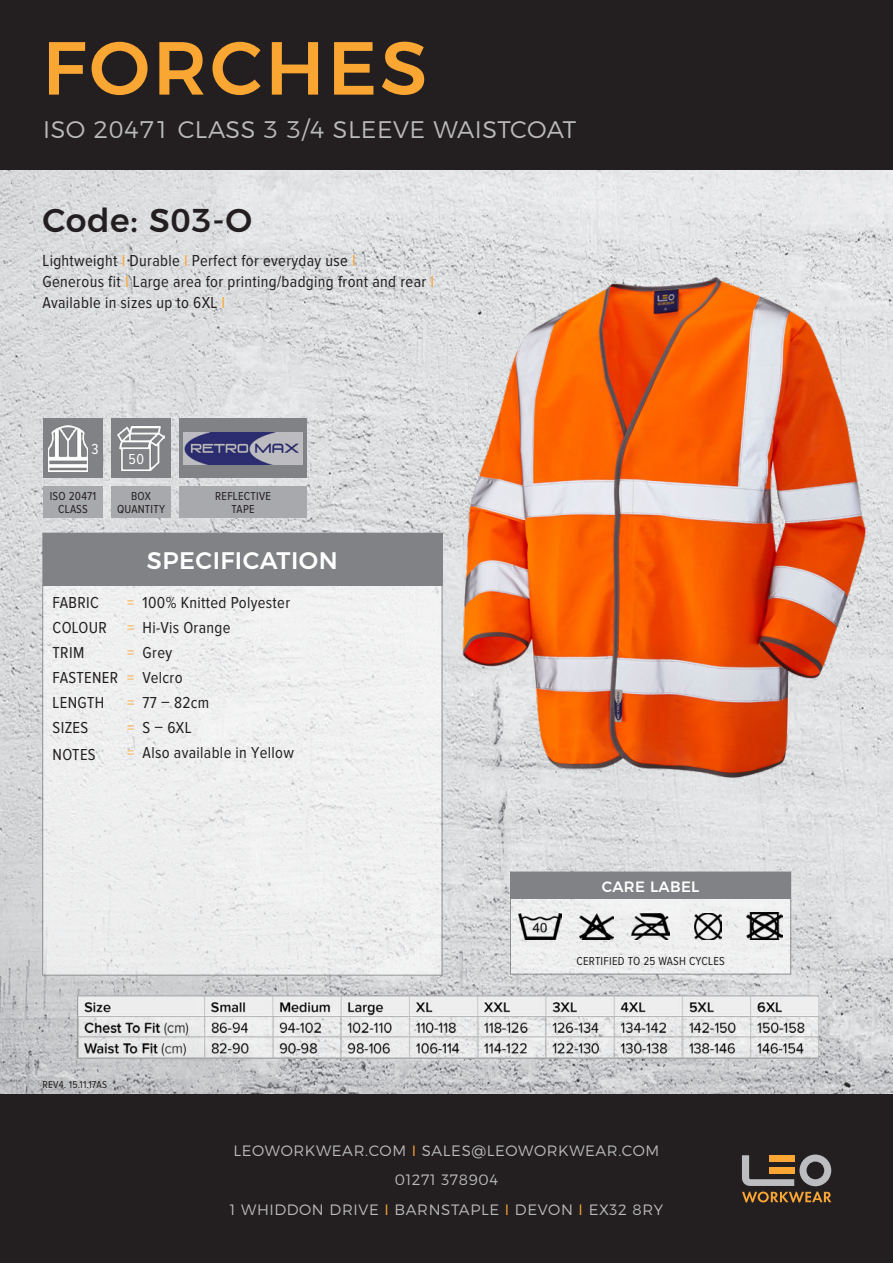
<style>
.page{position:relative;width:893px;height:1263px;background:#fff}
.page>*{position:absolute;margin:0;border:0;box-sizing:border-box;transform-origin:0 0}
.t1{font:500 75px "Montserrat";letter-spacing:.04em;color:#faa633}
.t2{font:500 33px "Montserrat";letter-spacing:.02em;color:#231f20}
.subhead{font:300 24px "Montserrat";letter-spacing:.02em;color:#bababc}
.subhead-2{font:500 24px "Montserrat";letter-spacing:.02em;color:#fff}
.body{font:16.5px/21px "Proxima Nova Cond";letter-spacing:.02em;color:#231f20}
.body-2{font:300 15px "Montserrat";letter-spacing:.04em;color:#bababc}
.subhead-3{font:500 15px "Montserrat";letter-spacing:.02em;color:#fff}
.body-3{font:15px "Proxima Nova Cond";color:#fff}
.body-4{font:12px/13.5px "Proxima Nova Cond";letter-spacing:.02em;color:#231f20;text-align:center}
.body-5{font:10.5px "Proxima Nova Cond";letter-spacing:.02em;color:#231f20}
.s1{color:#faa633}
</style>
<div class="page">
<img style="left:0;top:169px;width:893px;height:925px">
<div style="left:510px;top:872px;width:281px;height:102px;background:#efeff0"></div>
<div style="left:43px;top:533px;width:399px;height:442px;background:#efeff0"></div>
<div style="left:0;top:0;width:893px;height:169px;background:#231f20"></div>
<div style="left:0;top:1094px;width:893px;height:169px;background:#231f20"></div>
<div style="left:43px;top:419px;width:60px;height:59px;background:#808285"></div>
<div style="left:43px;top:533px;width:399px;height:53px;background:#808285"></div>
<div style="left:510px;top:872px;width:281px;height:27px;background:#808285"></div>
<div style="left:43px;top:486px;width:60px;height:32px;background:#a8a9ad"></div>
<div style="left:111px;top:419px;width:60px;height:59px;background:#808285"></div>
<div style="left:111px;top:486px;width:60px;height:32px;background:#a8a9ad"></div>
<div style="left:179px;top:419px;width:128px;height:59px;background:#808285"></div>
<div style="left:179px;top:486px;width:128px;height:32px;background:#a8a9ad"></div>
<img style="left:76px;top:993px;width:742px;height:66px">
<svg style="left:742px;top:1155px;width:89px;height:47px"></svg>
<img style="left:184px;top:433px;width:119px;height:31px">
<img style="left:48px;top:425px;width:39px;height:47px">
<img style="left:117px;top:426px;width:48px;height:44px">
<img style="left:519px;top:913px;width:42px;height:27px">
<img style="left:579px;top:913px;width:35px;height:27px">
<img style="left:632px;top:913px;width:37px;height:27px">
<img style="left:694px;top:913px;width:28px;height:27px">
<img style="left:747px;top:913px;width:35px;height:27px">
<img style="left:436px;top:256px;width:448px;height:554px">
<p class="t1" style="left:43px;top:8px;width:386px">FORCHES</p>
<p class="subhead" style="left:43px;top:110px;width:534px">ISO 20471 CLASS 3 3/4 SLEEVE WAISTCOAT</p>
<p class="t2" style="left:43px;top:194px;width:211px">Code: S03-O</p>
<p class="body" style="left:43px;top:250px;width:393px">Lightweight <span class="s1">I</span> Durable <span class="s1">I</span> Perfect for everyday use <span class="s1">I<br></span>Generous fit <span class="s1">I</span> Large area for printing/badging front and rear <span class="s1">I<br></span>Available in sizes up to 6XL <span class="s1">I</span></p>
<p class="body-3" style="left:91px;top:442px;width:9px">3</p>
<p class="body-3" style="left:129px;top:452px;width:17px">50</p>
<p class="body-4" style="left:50px;top:489px;width:48px">ISO 20471<br>CLASS</p>
<p class="body-4" style="left:117px;top:489px;width:49px">BOX<br>QUANTITY</p>
<p class="body-4" style="left:215px;top:489px;width:57px">REFLECTIVE<br>TAPE</p>
<p class="subhead-2" style="left:147px;top:541px;width:192px">SPECIFICATION</p>
<p class="body" style="left:53px;top:593px;width:48px">FABRIC</p>
<p class="body" style="left:53px;top:618px;width:56px">COLOUR</p>
<p class="body" style="left:53px;top:643px;width:33px">TRIM</p>
<p class="body" style="left:53px;top:668px;width:67px">FASTENER</p>
<p class="body" style="left:53px;top:693px;width:53px">LENGTH</p>
<p class="body" style="left:53px;top:718px;width:37px">SIZES</p>
<p class="body" style="left:53px;top:744px;width:45px">NOTES</p>
<p class="body" style="left:127px;top:593px;width:164px"><span class="s1">=</span> 100% Knitted Polyester</p>
<p class="body" style="left:127px;top:618px;width:105px"><span class="s1">=</span> Hi-Vis Orange</p>
<p class="body" style="left:127px;top:643px;width:46px"><span class="s1">=</span> Grey</p>
<p class="body" style="left:127px;top:668px;width:57px"><span class="s1">=</span> Velcro</p>
<p class="body" style="left:127px;top:693px;width:84px"><span class="s1">=</span> 77 – 82cm</p>
<p class="body" style="left:127px;top:718px;width:66px"><span class="s1">=</span> S – 6XL</p>
<p class="body" style="left:127px;top:743px;width:168px"><span class="s1">=</span> Also available in Yellow</p>
<p class="body-5" style="left:43px;top:1080px;width:66px">REV4. 15.11.17AS</p>
<p class="subhead-3" style="left:602px;top:875px;width:99px">CARE LABEL</p>
<p class="body-4" style="left:576px;top:955px;width:150px">CERTIFIED TO 25 WASH CYCLES</p>
<p class="body-2" style="left:234px;top:1139px;width:427px">LEOWORKWEAR.COM <span class="s1">I</span> SALES@LEOWORKWEAR.COM</p>
<p class="body-2" style="left:395px;top:1168px;width:105px">01271 378904</p>
<p class="body-2" style="left:230px;top:1198px;width:435px">1 WHIDDON DRIVE <span class="s1">I</span> BARNSTAPLE <span class="s1">I</span> DEVON <span class="s1">I</span> EX32 8RY</p>
</div>
